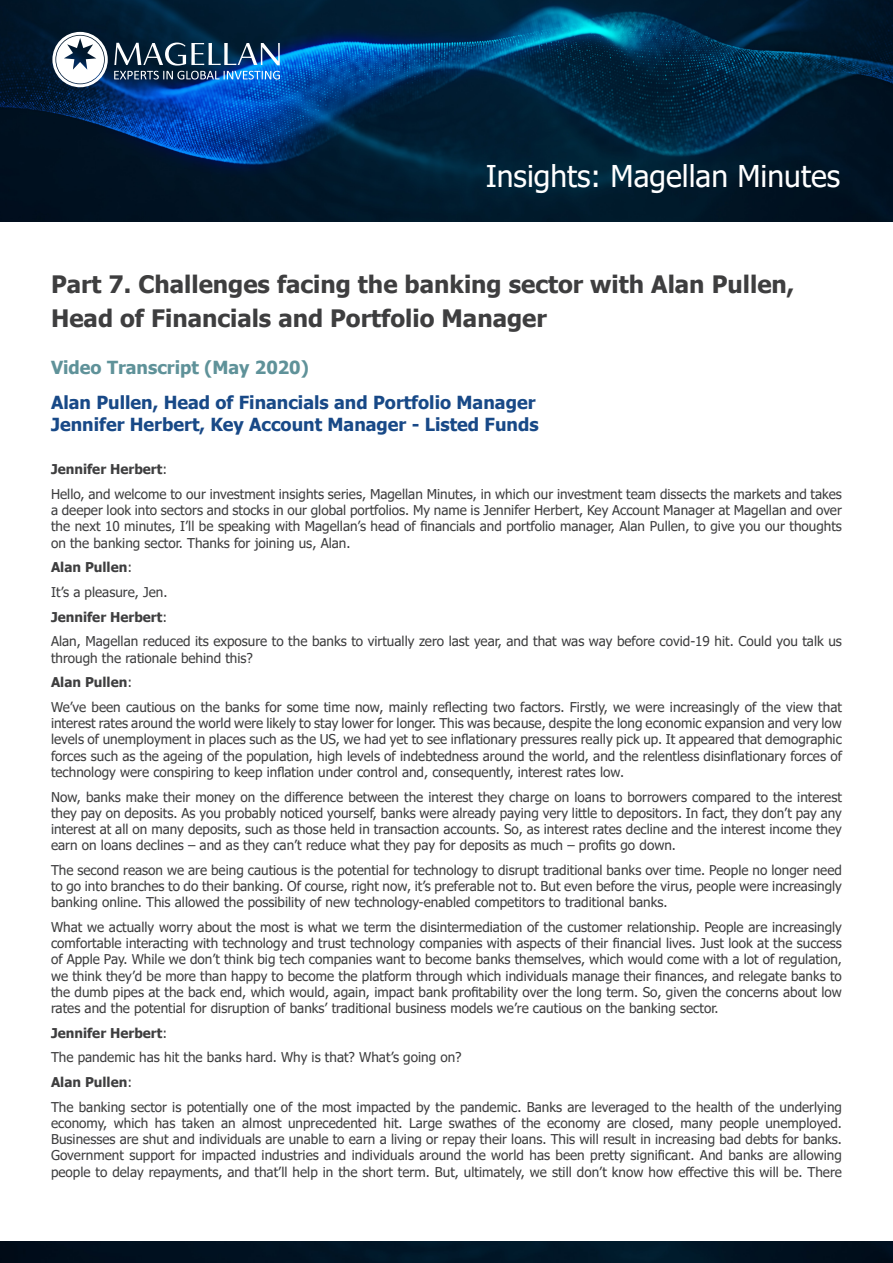
<style>
.page{position:relative;width:893px;height:1263px;background:#fff}
.page>*{position:absolute;margin:0;border:0;box-sizing:border-box;transform-origin:0 0}
.t1{font:30px "Tahoma";color:#fff}
.Fund_heading{font:700 24px/34.5px "Tahoma";color:#3e3e3f}
.Fund_heading-2{font:700 18px/35.1px "Tahoma";color:#184987}
.Disclaimer{font:13.5px/16.2px "Tahoma";color:#3e3e3f;text-align:justify}
.Disclaimer-2{font:700 13.5px "Tahoma";color:#3e3e3f}
.s1{color:#5f9299}
.s2{font-weight:400}
</style>
<div class="page">
<img style="left:0;top:0;width:893px;height:221px">
<img style="left:114px;top:43px;width:166px;height:37px">
<svg style="left:52px;top:32px;width:56px;height:55px"></svg>
<img style="left:0;top:1241px;width:893px;height:22px">
<p class="t1" style="left:486px;top:156px;width:356px">Insights: Magellan Minutes</p>
<p class="Fund_heading" style="left:51px;top:268px;width:745px">Part 7. Challenges facing the banking sector with Alan Pullen,<br>Head of Financials and Portfolio Manager</p>
<p class="Fund_heading-2" style="left:51px;top:351px;width:486px"><span class="s1">Video Transcript (May 2020)<br></span>Alan Pullen, Head of Financials and Portfolio Manager</p>
<p class="Fund_heading-2" style="left:51px;top:408px;width:489px">Jennifer Herbert, Key Account Manager - Listed Funds</p>
<p class="Disclaimer-2" style="left:51px;top:460px;width:118px">Jennifer Herbert<span class="s2">:</span></p>
<p class="Disclaimer" style="left:51px;top:487px;width:792px">Hello, and welcome to our investment insights series, Magellan Minutes, in which our investment team dissects the markets and takes a deeper look into sectors and stocks in our global portfolios. My name is Jennifer Herbert, Key Account Manager at Magellan and over the next 10 minutes, I’ll be speaking with Magellan’s head of financials and portfolio manager, Alan Pullen, to give you our thoughts on the banking sector. Thanks for joining us, Alan.</p>
<p class="Disclaimer-2" style="left:51px;top:558px;width:83px">Alan Pullen<span class="s2">:</span></p>
<p class="Disclaimer" style="left:51px;top:585px;width:118px">It’s a pleasure, Jen.</p>
<p class="Disclaimer-2" style="left:51px;top:607px;width:118px">Jennifer Herbert<span class="s2">:</span></p>
<p class="Disclaimer" style="left:51px;top:634px;width:792px">Alan, Magellan reduced its exposure to the banks to virtually zero last year, and that was way before covid-19 hit. Could you talk us through the rationale behind this?</p>
<p class="Disclaimer-2" style="left:51px;top:673px;width:83px">Alan Pullen<span class="s2">:</span></p>
<p class="Disclaimer" style="left:51px;top:700px;width:792px">We’ve been cautious on the banks for some time now, mainly reflecting two factors. Firstly, we were increasingly of the view that interest rates around the world were likely to stay lower for longer. This was because, despite the long economic expansion and very low levels of unemployment in places such as the US, we had yet to see inflationary pressures really pick up. It appeared that demographic forces such as the ageing of the population, high levels of indebtedness around the world, and the relentless disinflationary forces of technology were conspiring to keep inflation under control and, consequently, interest rates low.</p>
<p class="Disclaimer" style="left:51px;top:789px;width:792px">Now, banks make their money on the difference between the interest they charge on loans to borrowers compared to the interest they pay on deposits. As you probably noticed yourself, banks were already paying very little to depositors. In fact, they don’t pay any interest at all on many deposits, such as those held in transaction accounts. So, as interest rates decline and the interest income they earn on loans declines – and as they can’t reduce what they pay for deposits as much – profits go down.</p>
<p class="Disclaimer" style="left:51px;top:863px;width:792px">The second reason we are being cautious is the potential for technology to disrupt traditional banks over time. People no longer need to go into branches to do their banking. Of course, right now, it’s preferable not to. But even before the virus, people were increasingly banking online. This allowed the possibility of new technology-enabled competitors to traditional banks.</p>
<p class="Disclaimer" style="left:51px;top:920px;width:792px">What we actually worry about the most is what we term the disintermediation of the customer relationship. People are increasingly comfortable interacting with technology and trust technology companies with aspects of their financial lives. Just look at the success of Apple Pay. While we don’t think big tech companies want to become banks themselves, which would come with a lot of regulation, we think they’d be more than happy to become the platform through which individuals manage their finances, and relegate banks to the dumb pipes at the back end, which would, again, impact bank profitability over the long term. So, given the concerns about low rates and the potential for disruption of banks’ traditional business models we’re cautious on the banking sector.</p>
<p class="Disclaimer-2" style="left:51px;top:1023px;width:118px">Jennifer Herbert<span class="s2">:</span></p>
<p class="Disclaimer" style="left:51px;top:1050px;width:412px">The pandemic has hit the banks hard. Why is that? What’s going on?</p>
<p class="Disclaimer-2" style="left:51px;top:1073px;width:83px">Alan Pullen<span class="s2">:</span></p>
<p class="Disclaimer" style="left:51px;top:1099px;width:792px">The banking sector is potentially one of the most impacted by the pandemic. Banks are leveraged to the health of the underlying economy, which has taken an almost unprecedented hit. Large swathes of the economy are closed, many people unemployed.<br>Businesses are shut and individuals are unable to earn a living or repay their loans. This will result in increasing bad debts for banks.<br>Government support for impacted industries and individuals around the world has been pretty significant. And banks are allowing people to delay repayments, and that’ll help in the short term. But, ultimately, we still don’t know how effective this will be. There</p>
</div>
